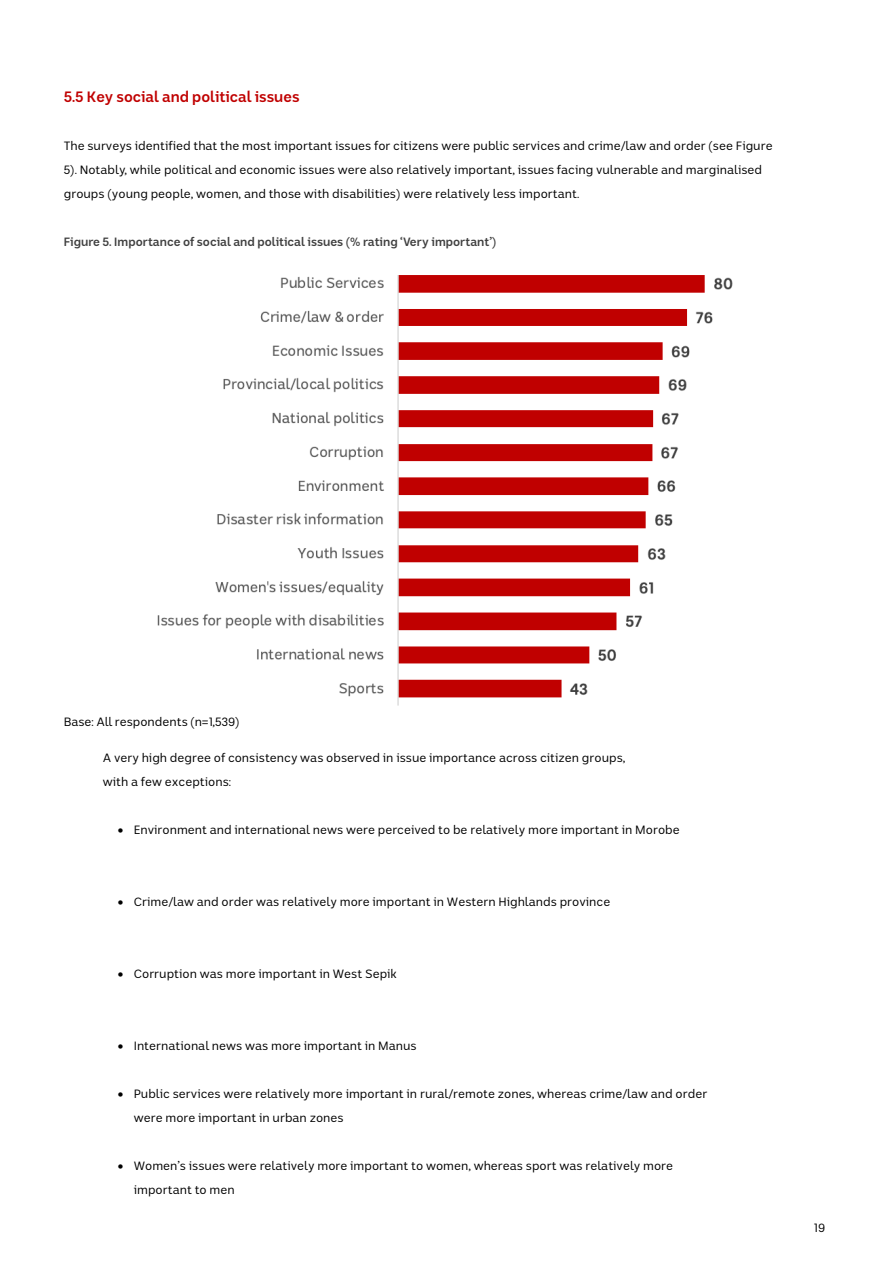
<style>
.page{position:relative;width:893px;height:1263px;background:#fff}
.page>*{position:absolute;margin:0;border:0;box-sizing:border-box;transform-origin:0 0}
.Heading_4{font:700 15px "ABC Sans";color:#c00000}
.Heading_4-2{font:12px/24px "ABC Sans";color:#000}
.Heading_4-3{font:700 12px "ABC Sans";color:#404040}
.Body{font:12px "ABC Sans";color:#000}
</style>
<div class="page">
<img style="left:157px;top:275px;width:576px;height:431px">
<h4 class="Heading_4" style="left:64px;top:88px;width:237px">5.5 Key social and political issues</h4>
<h4 class="Heading_4-2" style="left:64px;top:134px;width:710px">The surveys identified that the most important issues for citizens were public services and crime/law and order (see Figure<br>5). Notably, while political and economic issues were also relatively important, issues facing vulnerable and marginalised groups (young people, women, and those with disabilities) were relatively less important.</h4>
<h4 class="Heading_4-3" style="left:64px;top:234px;width:434px">Figure 5. Importance of social and political issues (% rating ‘Very important’)</h4>
<p class="Body" style="left:64px;top:715px;width:177px">Base: All respondents (n=1,539)</p>
<p class="Heading_4-2" style="left:103px;top:746px;width:524px">A very high degree of consistency was observed in issue importance across citizen groups, with a few exceptions:</p>
<p class="Heading_4-2" style="left:118px;top:818px;width:563px">• Environment and international news were perceived to be relatively more important in Morobe</p>
<p class="Heading_4-2" style="left:118px;top:890px;width:494px">• Crime/law and order was relatively more important in Western Highlands province</p>
<p class="Heading_4-2" style="left:118px;top:962px;width:281px">• Corruption was more important in West Sepik</p>
<p class="Heading_4-2" style="left:118px;top:1034px;width:300px">• International news was more important in Manus</p>
<p class="Heading_4-2" style="left:134px;top:1082px;width:575px;text-indent:-16px">• Public services were relatively more important in rural/remote zones, whereas crime/law and order were more important in urban zones</p>
<p class="Heading_4-2" style="left:134px;top:1154px;width:541px;text-indent:-16px">• Women’s issues were relatively more important to women, whereas sport was relatively more important to men</p>
<p class="Heading_4-2" style="left:814px;top:1215px;width:13px">19</p>
</div>
